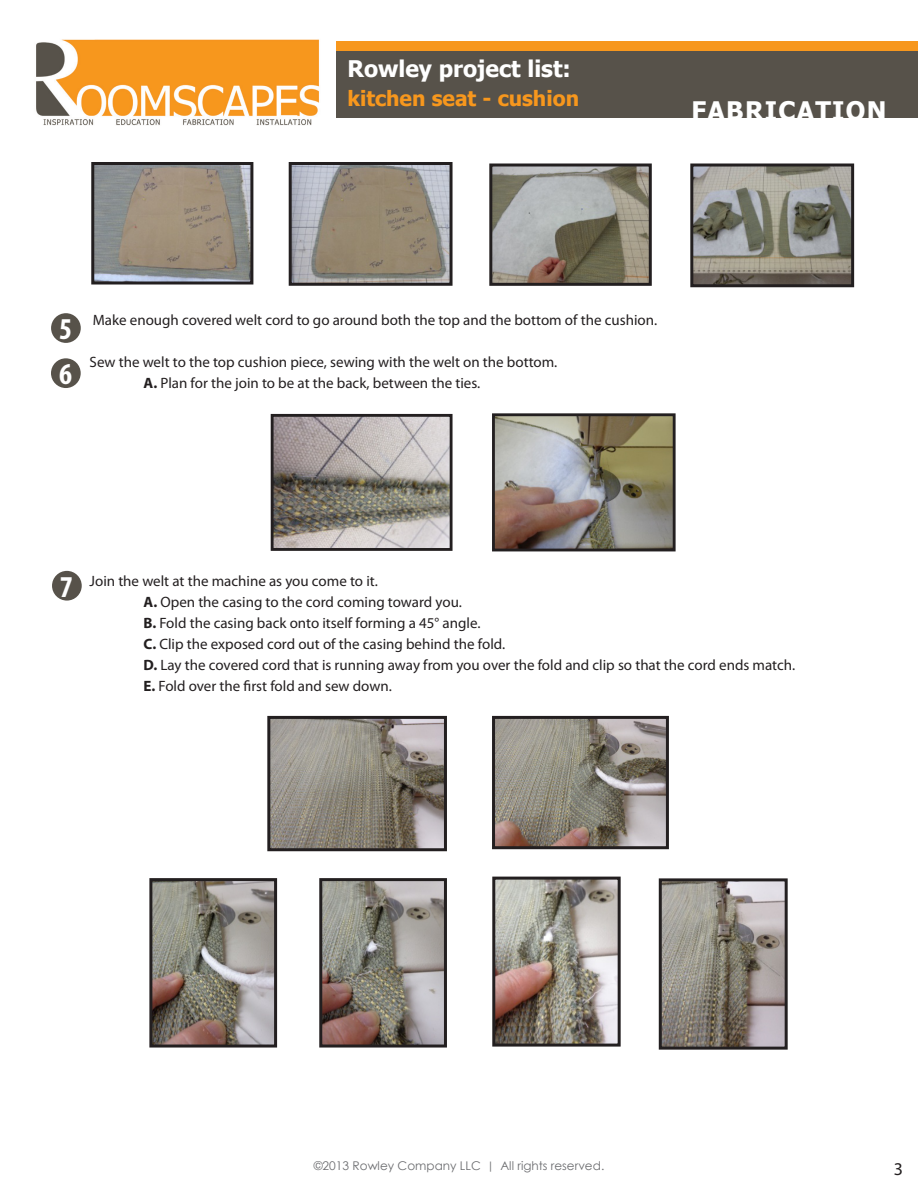
<style>
.page{position:relative;width:918px;height:1188px;background:#fff}
.page>*{position:absolute;margin:0;border:0;box-sizing:border-box;transform-origin:0 0}
.t1{font:700 condensed 30.45px "Myriad Pro";color:#fff}
.t2{font:700 25.5px "Tahoma";letter-spacing:.05em;color:#fff}
.t3{font:700 22.8px "Tahoma";color:#fff}
.t4{font:700 21px "Tahoma";color:#f7971d}
.t5{font:18px "Myriad Pro";color:#231f20}
.t6{font:15px "Myriad Pro";color:#231f20}
.t7{font:12px "Century Gothic";color:#6c6d70}
.s1{font-weight:700}
.s2{font-family:"Tw Cen"}
</style>
<div class="page">
<div style="left:337px;top:41px;width:581px;height:77px;background:#57524a"></div>
<img style="left:36px;top:39px;width:284px;height:87px">
<div style="left:337px;top:41px;width:581px;height:10px;background:#f7971d"></div>
<div style="left:51px;top:313px;width:30px;height:30px;background:#57524a;border-radius:50%"></div>
<div style="left:52px;top:571px;width:30px;height:30px;background:#57524a;border-radius:50%"></div>
<img style="left:95px;top:166px;width:154px;height:115px">
<div style="left:91px;top:162px;width:162px;height:123px;border:3px solid #231f20"></div>
<img style="left:293px;top:166px;width:156px;height:116px">
<div style="left:289px;top:162px;width:164px;height:124px;border:3px solid #231f20"></div>
<img style="left:493px;top:168px;width:155px;height:114px">
<div style="left:489px;top:164px;width:163px;height:122px;border:3px solid #231f20"></div>
<img style="left:694px;top:168px;width:156px;height:115px">
<div style="left:690px;top:164px;width:164px;height:123px;border:3px solid #231f20"></div>
<div style="left:51px;top:358px;width:30px;height:30px;background:#57524a;border-radius:50%"></div>
<img style="left:275px;top:418px;width:174px;height:129px">
<div style="left:271px;top:414px;width:182px;height:137px;border:3px solid #231f20"></div>
<img style="left:496px;top:417px;width:176px;height:130px">
<div style="left:492px;top:413px;width:184px;height:138px;border:3px solid #231f20"></div>
<img style="left:271px;top:720px;width:172px;height:127px">
<div style="left:267px;top:716px;width:180px;height:135px;border:3px solid #231f20"></div>
<img style="left:496px;top:720px;width:169px;height:125px">
<div style="left:492px;top:716px;width:177px;height:133px;border:3px solid #231f20"></div>
<img style="left:153px;top:882px;width:120px;height:162px">
<div style="left:149px;top:878px;width:128px;height:170px;border:3px solid #231f20"></div>
<img style="left:323px;top:882px;width:120px;height:162px">
<div style="left:319px;top:878px;width:128px;height:170px;border:3px solid #231f20"></div>
<img style="left:496px;top:881px;width:121px;height:162px">
<div style="left:492px;top:877px;width:129px;height:170px;border:3px solid #231f20"></div>
<img style="left:663px;top:882px;width:121px;height:164px">
<div style="left:659px;top:878px;width:129px;height:172px;border:3px solid #231f20"></div>
<p class="t3" style="left:347px;top:53px;width:225px">Rowley project list:</p>
<p class="t4" style="left:347px;top:83px;width:233px">kitchen seat - cushion</p>
<p class="t2" style="left:691px;top:92px;width:197px">FABRICATION</p>
<p class="t1" style="left:59px;top:310px;width:14px">5</p>
<p class="t6" style="left:93px;top:311px;width:566px">Make enough covered welt cord to go around both the top and the bottom of the cushion.</p>
<p class="t6" style="left:90px;top:353px;width:469px">Sew the welt to the top cushion piece, sewing with the welt on the bottom.</p>
<p class="t6" style="left:144px;top:374px;width:338px"><span class="s1">A.</span> Plan for the join to be at the back, between the ties.</p>
<p class="t1" style="left:59px;top:355px;width:14px">6</p>
<p class="t1" style="left:60px;top:567px;width:14px">7</p>
<p class="t6" style="left:90px;top:572px;width:290px">Join the welt at the machine as you come to it.</p>
<p class="t6" style="left:144px;top:593px;width:320px"><span class="s1">A.</span> Open the casing to the cord coming toward you.</p>
<p class="t6" style="left:144px;top:614px;width:338px"><span class="s1">B.</span> Fold the casing back onto itself forming a 45° angle.</p>
<p class="t6" style="left:144px;top:635px;width:363px"><span class="s1">C.</span> Clip the exposed cord out of the casing behind the fold.</p>
<p class="t6" style="left:144px;top:656px;width:653px"><span class="s1">D.</span> Lay the covered cord that is running away from you over the fold and clip so that the cord ends match.</p>
<p class="t6" style="left:144px;top:677px;width:250px"><span class="s1">E.</span> Fold over the first fold and sew down.</p>
<p class="t7" style="left:314px;top:1157px;width:292px">©2013 Rowley Company LLC <span class="s2">|</span> All rights reserved.</p>
<p class="t5" style="left:894px;top:1158px;width:11px">3</p>
</div>
